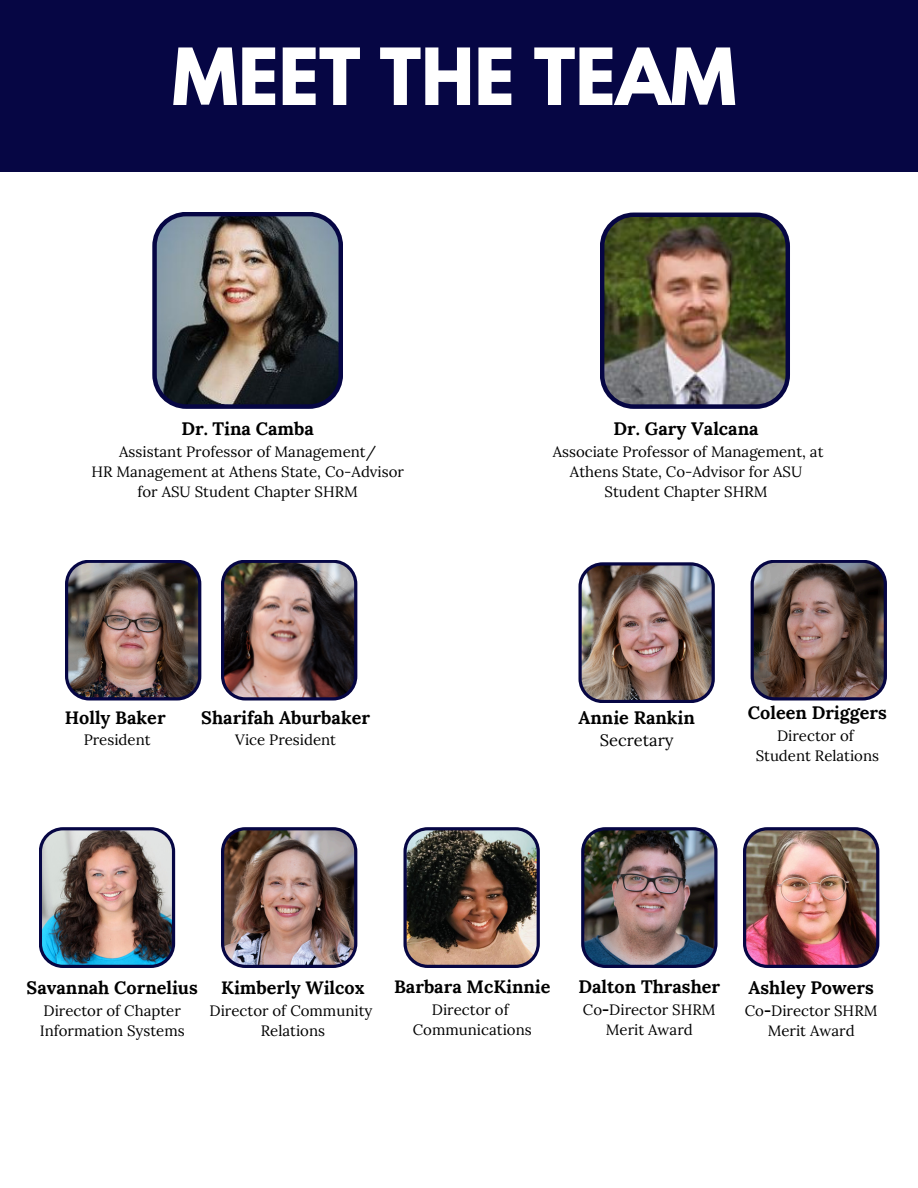
<style>
.page{position:relative;width:918px;height:1188px;background:#fff}
.page>*{position:absolute;margin:0;border:0;box-sizing:border-box;transform-origin:0 0}
.t1{font:700 69.75px "League Spartan";color:#fff}
.t2{font:700 18px "Lora";color:#000}
.t3{font:16.5px "Lora";color:#000}
.t4{font:15px/20.2px "Lora";color:#000;text-align:center}
.s1{font-weight:700}
</style>
<div class="page">
<div style="left:0;top:0;width:918px;height:172px;background:#060644"></div>
<img style="left:600px;top:213px;width:190px;height:196px">
<img style="left:152px;top:212px;width:191px;height:197px">
<img style="left:221px;top:560px;width:136px;height:141px">
<img style="left:65px;top:560px;width:136px;height:141px">
<img style="left:751px;top:560px;width:136px;height:141px">
<img style="left:743px;top:827px;width:136px;height:141px">
<img style="left:581px;top:827px;width:137px;height:141px">
<img style="left:403px;top:827px;width:137px;height:141px">
<img style="left:221px;top:827px;width:136px;height:141px">
<img style="left:39px;top:827px;width:136px;height:141px">
<img style="left:578px;top:562px;width:137px;height:141px">
<p class="t1" style="left:172px;top:42px;width:566px">MEET THE TEAM</p>
<h2 class="t2" style="left:181px;top:417px;width:134px">Dr. Tina Camba</h2>
<p class="t4" style="left:119px;top:441px;width:258px">Assistant Professor of Management/</p>
<p class="t4" style="left:91px;top:461px;width:314px">HR Management at Athens State, Co-Advisor for ASU Student Chapter SHRM</p>
<h2 class="t2" style="left:65px;top:705px;width:102px">Holly Baker</h2>
<h2 class="t4" style="left:84px;top:729px;width:68px">President</h2>
<p class="t2" style="left:201px;top:705px;width:170px">Sharifah Aburbaker</p>
<p class="t4" style="left:235px;top:729px;width:102px">Vice President</p>
<h1 class="t2" style="left:614px;top:417px;width:146px">Dr. Gary Valcana</h1>
<p class="t4" style="left:553px;top:441px;width:272px">Associate Professor of Management, at<br>Athens State, Co-Advisor for ASU<br>Student Chapter SHRM</p>
<p class="t2" style="left:578px;top:705px;width:118px">Annie Rankin</p>
<p class="t3" style="left:600px;top:729px;width:75px">Secretary</p>
<p class="t2" style="left:748px;top:701px;width:141px">Coleen Driggers</p>
<p class="t4" style="left:777px;top:725px;width:78px">Director of</p>
<p class="t4" style="left:756px;top:745px;width:125px">Student Relations</p>
<p class="t2" style="left:27px;top:976px;width:173px">Savannah Cornelius</p>
<p class="t4" style="left:44px;top:1000px;width:139px">Director of Chapter</p>
<p class="t4" style="left:40px;top:1020px;width:147px">Information Systems</p>
<p class="t2" style="left:221px;top:976px;width:145px">Kimberly Wilcox</p>
<p class="t4" style="left:210px;top:1000px;width:164px">Director of Community</p>
<p class="t4" style="left:261px;top:1020px;width:66px">Relations</p>
<p class="t2" style="left:394px;top:975px;width:158px">Barbara McKinnie</p>
<p class="t4" style="left:413px;top:999px;width:120px">Director of<br>Communications</p>
<p class="t2" style="left:578px;top:975px;width:143px">Dalton Thrasher</p>
<p class="t4" style="left:583px;top:999px;width:134px">Co<span class="s1">-</span>Director SHRM<br>Merit Award</p>
<p class="t2" style="left:749px;top:976px;width:127px">Ashley Powers</p>
<p class="t4" style="left:745px;top:1000px;width:134px">Co<span class="s1">-</span>Director SHRM<br>Merit Award</p>
</div>
